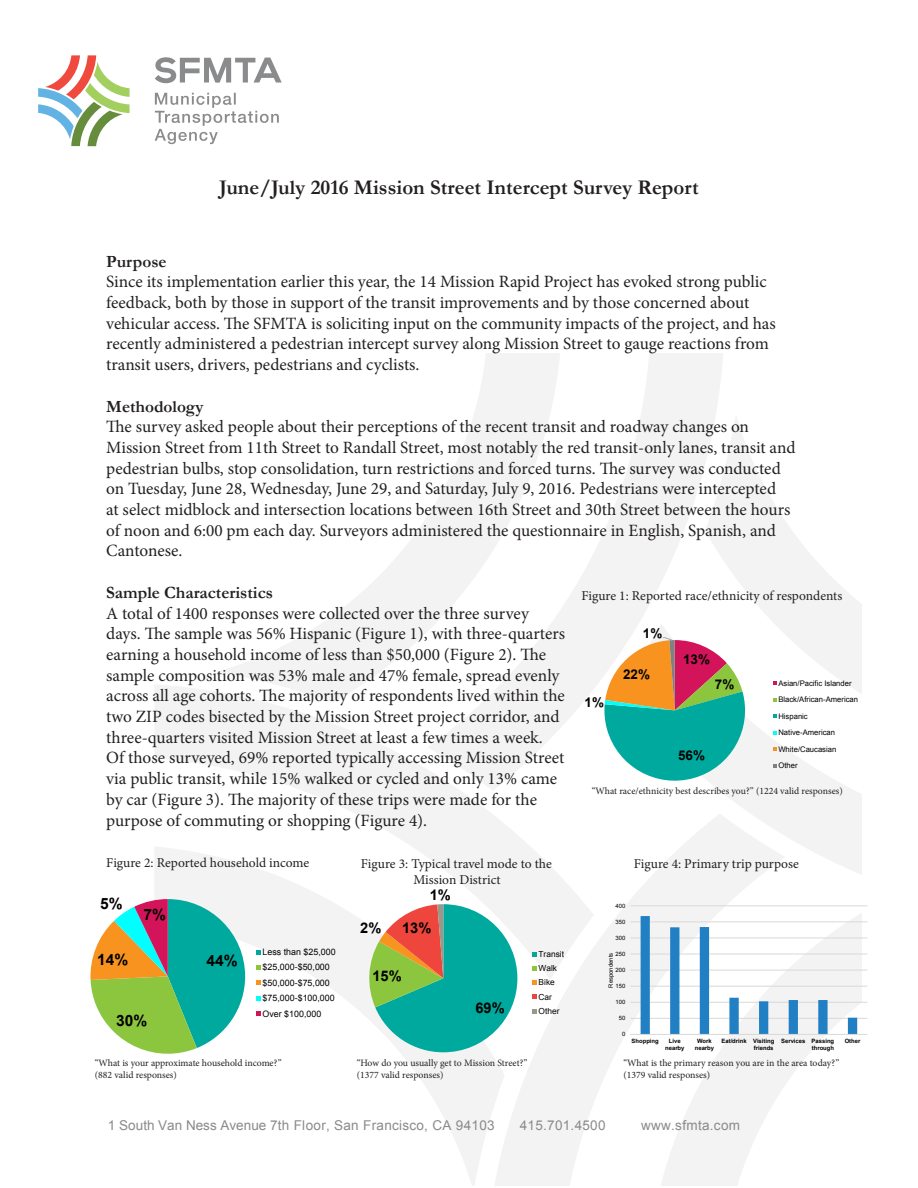
<style>
.page{position:relative;width:918px;height:1188px;background:#fff}
.page>*{position:absolute;margin:0;border:0;box-sizing:border-box;transform-origin:0 0}
.t1{font:700 21px "Garamond";color:#231f20}
.t2{font:17.25px/20.7px "Minion Pro";color:#231f20}
.t3{font:700 17.25px "Garamond";color:#231f20}
.t4{font:700 15.6px "Arial";color:#000}
.t5{font:700 14.7px "Arial";color:#000}
.t6{font:700 14.55px "Arial";color:#000}
.t7{font:13.5px/16.2px "Minion Pro";color:#231f20;text-align:center}
.t8{font:13.5px "Arial";letter-spacing:.015em;color:#888a8b}
.t9{font:700 13.35px "Arial";color:#000}
.small_caption{font:9.75px "Minion Pro";color:#231f20}
.t10{font:8.85px/15.5px "Arial";color:#000}
.t11{font:8.4px/14.2px "Arial";color:#000}
.t12{font:7.65px/16.5px "Arial";color:#000}
.t13{font:700 5.85px/6.8px "Arial";color:#000;text-align:center}
.t14{font:5.85px "Arial";color:#000}
</style>
<div class="page">
<svg style="left:785px;top:921px;width:77px;height:163px"></svg>
<svg style="left:723px;top:417px;width:139px;height:207px"></svg>
<svg style="left:219px;top:516px;width:209px;height:168px"></svg>
<svg style="left:256px;top:980px;width:230px;height:205px"></svg>
<svg style="left:721px;top:624px;width:141px;height:297px"></svg>
<svg style="left:428px;top:353px;width:295px;height:438px"></svg>
<svg style="left:486px;top:814px;width:299px;height:371px;fill:#f3f3f3"></svg>
<svg style="left:155px;top:684px;width:439px;height:296px;fill:#f3f3f3"></svg>
<svg style="left:155px;top:93px;width:124px;height:51px"></svg>
<svg style="left:155px;top:57px;width:127px;height:27px"></svg>
<svg style="left:38px;top:55px;width:92px;height:91px"></svg>
<svg style="left:604px;top:637px;width:149px;height:152px"></svg>
<svg style="left:773px;top:681px;width:4px;height:4px"></svg>
<svg style="left:773px;top:698px;width:4px;height:4px"></svg>
<svg style="left:773px;top:714px;width:4px;height:4px"></svg>
<svg style="left:773px;top:731px;width:4px;height:4px"></svg>
<svg style="left:773px;top:748px;width:4px;height:3px"></svg>
<svg style="left:773px;top:764px;width:4px;height:4px"></svg>
<svg style="left:366px;top:904px;width:151px;height:148px"></svg>
<svg style="left:532px;top:952px;width:5px;height:4px"></svg>
<svg style="left:532px;top:966px;width:5px;height:5px"></svg>
<svg style="left:532px;top:981px;width:5px;height:4px"></svg>
<svg style="left:532px;top:995px;width:5px;height:4px"></svg>
<svg style="left:532px;top:1009px;width:5px;height:4px"></svg>
<hr style="left:630px;top:1018px;width:237px;height:1px;background:#d9d9d9">
<hr style="left:630px;top:1002px;width:237px;height:1px;background:#d9d9d9">
<hr style="left:630px;top:986px;width:237px;height:1px;background:#d9d9d9">
<hr style="left:630px;top:970px;width:237px;height:1px;background:#d9d9d9">
<hr style="left:630px;top:954px;width:237px;height:1px;background:#d9d9d9">
<hr style="left:630px;top:938px;width:237px;height:1px;background:#d9d9d9">
<hr style="left:630px;top:922px;width:237px;height:1px;background:#d9d9d9">
<hr style="left:630px;top:906px;width:237px;height:1px;background:#d9d9d9">
<svg style="left:641px;top:916px;width:216px;height:118px"></svg>
<hr style="left:630px;top:1034px;width:237px;height:1px;background:#d9d9d9">
<svg style="left:256px;top:950px;width:4px;height:4px"></svg>
<svg style="left:256px;top:965px;width:4px;height:5px"></svg>
<svg style="left:256px;top:981px;width:4px;height:4px"></svg>
<svg style="left:256px;top:996px;width:4px;height:5px"></svg>
<svg style="left:256px;top:1011px;width:4px;height:5px"></svg>
<svg style="left:90px;top:899px;width:155px;height:155px"></svg>
<div style="left:583px;top:791px;width:10px;height:8px;background:#fff"></div>
<p class="t1" style="left:219px;top:173px;width:481px">June/July 2016 Mission Street Intercept Survey Report</p>
<p class="t3" style="left:106px;top:249px;width:62px">Purpose</p>
<p class="t2" style="left:106px;top:272px;width:671px">Since its implementation earlier this year, the 14 Mission Rapid Project has evoked strong public feedback, both by those in support of the transit improvements and by those concerned about vehicular access. The SFMTA is soliciting input on the community impacts of the project, and has recently administered a pedestrian intercept survey along Mission Street to gauge reactions from transit users, drivers, pedestrians and cyclists.</p>
<p class="t3" style="left:106px;top:394px;width:99px">Methodology</p>
<p class="t2" style="left:106px;top:416px;width:691px">The survey asked people about their perceptions of the recent transit and roadway changes on Mission Street from 11th Street to Randall Street, most notably the red transit-only lanes, transit and pedestrian bulbs, stop consolidation, turn restrictions and forced turns. The survey was conducted on Tuesday, June 28, Wednesday, June 29, and Saturday, July 9, 2016. Pedestrians were intercepted<br>at select midblock and intersection locations between 16th Street and 30th Street between the hours of noon and 6:00 pm each day. Surveyors administered the questionnaire in English, Spanish, and Cantonese.</p>
<p class="t3" style="left:106px;top:581px;width:168px">Sample Characteristics</p>
<p class="t2" style="left:106px;top:603px;width:460px">A total of 1400 responses were collected over the three survey days. The sample was 56% Hispanic (Figure 1), with three-quarters earning a household income of less than $50,000 (Figure 2). The sample composition was 53% male and 47% female, spread evenly across all age cohorts. The majority of respondents lived within the two ZIP codes bisected by the Mission Street project corridor, and three-quarters visited Mission Street at least a few times a week.<br>Of those surveyed, 69% reported typically accessing Mission Street via public transit, while 15% walked or cycled and only 13% came by car (Figure 3). The majority of these trips were made for the purpose of commuting or shopping (Figure 4).</p>
<p class="t7" style="left:581px;top:588px;width:262px">Figure 1: Reported race/ethnicity of respondents</p>
<p class="t9" style="left:643px;top:624px;width:21px">1%</p>
<p class="t9" style="left:683px;top:651px;width:28px">13%</p>
<p class="t9" style="left:623px;top:665px;width:28px">22%</p>
<p class="t9" style="left:715px;top:676px;width:21px">7%</p>
<p class="t12" style="left:778px;top:675px;width:81px">Asian/Pacific Islander<br>Black/African-American<br>Hispanic<br>Native-American<br>White/Caucasian<br>Other</p>
<p class="t9" style="left:584px;top:693px;width:21px">1%</p>
<p class="t9" style="left:678px;top:747px;width:28px">56%</p>
<p class="small_caption" style="left:592px;top:785px;width:253px">“What race/ethnicity best describes you?” (1224 valid responses)</p>
<p class="t7" style="left:106px;top:855px;width:205px">Figure 2: Reported household income</p>
<p class="t7" style="left:361px;top:855px;width:192px">Figure 3: Typical travel mode to the<br>Mission District</p>
<p class="t7" style="left:634px;top:856px;width:167px">Figure 4: Primary trip purpose</p>
<p class="t4" style="left:100px;top:894px;width:24px">5%</p>
<p class="t4" style="left:144px;top:904px;width:24px">7%</p>
<p class="t6" style="left:430px;top:885px;width:23px">1%</p>
<p class="t6" style="left:360px;top:919px;width:23px">2%</p>
<p class="t6" style="left:402px;top:919px;width:31px">13%</p>
<p class="t14" style="left:616px;top:902px;width:11px">400</p>
<p class="t14" style="left:616px;top:918px;width:11px">350</p>
<p class="t14" style="left:616px;top:934px;width:11px">300</p>
<p class="t4" style="left:97px;top:949px;width:33px">14%</p>
<p class="t4" style="left:116px;top:1010px;width:33px">30%</p>
<p class="t4" style="left:207px;top:950px;width:33px">44%</p>
<p class="t10" style="left:263px;top:944px;width:75px">Less than $25,000 $25,000-$50,000 $50,000-$75,000 $75,000-$100,000<br>Over $100,000</p>
<p class="t6" style="left:372px;top:966px;width:31px">15%</p>
<p class="t5" style="left:475px;top:998px;width:31px">69%</p>
<p class="t11" style="left:539px;top:947px;width:27px">Transit<br>Walk<br>Bike<br>Car<br>Other</p>
<p class="t14" style="left:616px;top:950px;width:11px">250</p>
<p class="t14" style="left:607px;top:988px;width:36px;rotate:-90deg">Respondents</p>
<p class="t14" style="left:616px;top:966px;width:11px">200</p>
<p class="t14" style="left:616px;top:982px;width:11px">150</p>
<p class="t14" style="left:616px;top:998px;width:11px">100</p>
<p class="t14" style="left:619px;top:1014px;width:8px">50</p>
<p class="t14" style="left:622px;top:1030px;width:5px">0</p>
<p class="t13" style="left:632px;top:1038px;width:29px">Shopping</p>
<p class="t13" style="left:665px;top:1038px;width:21px">Live nearby</p>
<p class="t13" style="left:695px;top:1038px;width:21px">Work nearby</p>
<p class="t13" style="left:721px;top:1038px;width:54px;text-align:right">Eat/drink Visiting friends</p>
<p class="t13" style="left:781px;top:1038px;width:55px;text-align:right">Services Passing through</p>
<p class="t13" style="left:845px;top:1038px;width:17px">Other</p>
<p class="small_caption" style="left:95px;top:1057px;width:188px">“What is your approximate household income?”</p>
<p class="small_caption" style="left:95px;top:1068px;width:84px">(882 valid responses)</p>
<p class="small_caption" style="left:357px;top:1057px;width:172px">“How do you usually get to Mission Street?”</p>
<p class="small_caption" style="left:357px;top:1068px;width:88px">(1377 valid responses)</p>
<p class="small_caption" style="left:623px;top:1057px;width:217px">“What is the primary reason you are in the area today?”</p>
<p class="small_caption" style="left:623px;top:1068px;width:88px">(1379 valid responses)</p>
<p class="t8" style="left:108px;top:1117px;width:388px">1 South Van Ness Avenue 7th Floor, San Francisco, CA 94103</p>
<p class="t8" style="left:520px;top:1117px;width:87px">415.701.4500</p>
<p class="t8" style="left:641px;top:1117px;width:100px">www.sfmta.com</p>
</div>
